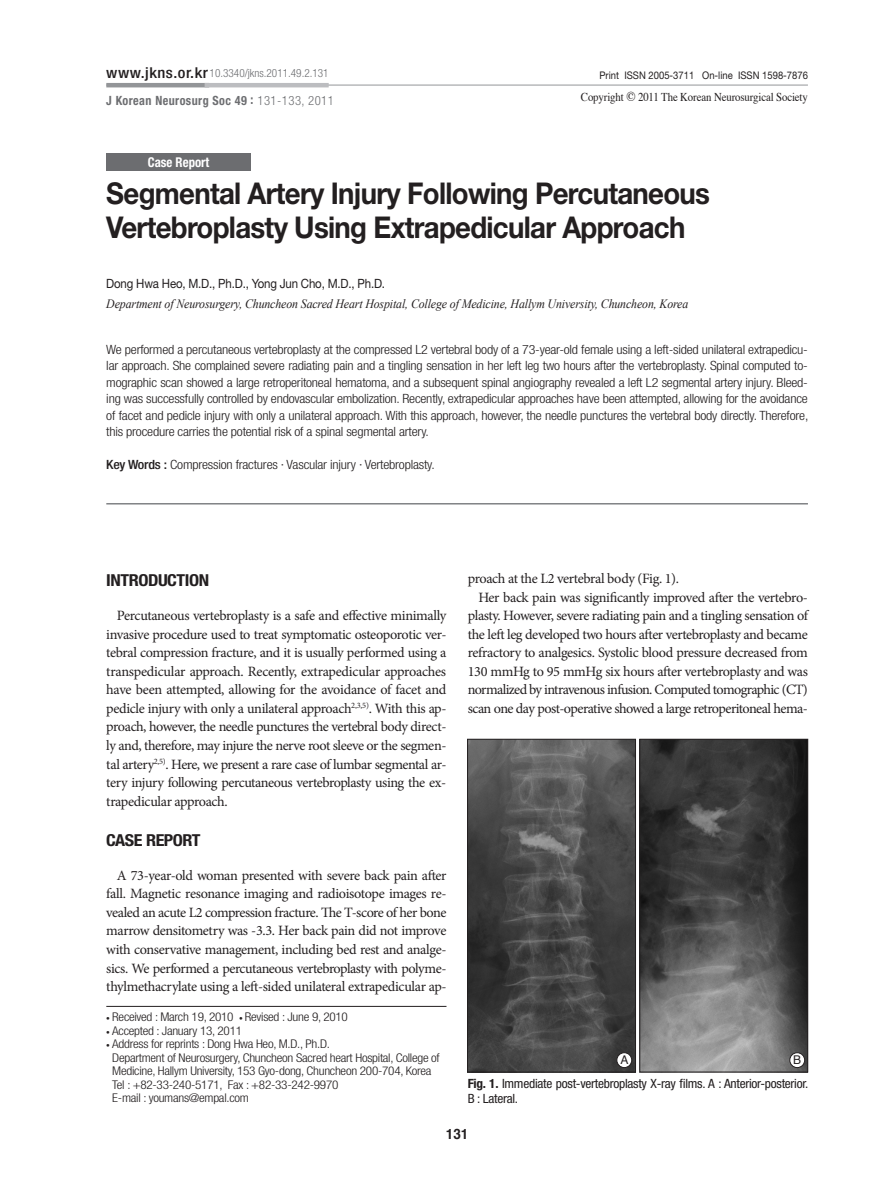
<style>
.page{position:relative;width:893px;height:1191px;background:#fff}
.page>*{position:absolute;margin:0;border:0;box-sizing:border-box;transform-origin:0 0}
.제목_JKNS{font:700 30px/34.5px "Helvetica Neue LT Std";letter-spacing:-.025em;color:#231f20;scale:.92 1}
.중제_JKNS{font:700 condensed 16.5px "Helvetica Neue LT Std";letter-spacing:-.025em;color:#231f20;scale:1.1 1}
.t1{font:500 condensed 15px "Helvetica Neue LT Std";letter-spacing:.03em;color:#231f20;scale:1.1 1}
.본문_JKNS{font:14.25px/18.6px "Minion Pro";letter-spacing:-.03em;color:#231f20;text-align:justify}
.t2{font:700 14.25px "Helvetica";color:#231f20;scale:.95 1}
.t3{font:700 condensed 13.5px "Helvetica Neue LT Std";color:#fff;scale:.95 1}
.발문_JKNS{font:300 condensed 12.75px/16.5px "Helvetica Neue LT Std";letter-spacing:-.015em;color:#231f20;text-align:justify;scale:1.1 1}
.저자소속_JKNS{font:italic 12.75px "Times New Roman";letter-spacing:-.01em;color:#231f20;scale:.93 1}
.사진설명_JKNS{font:condensed 12.75px/15px "Helvetica Neue LT Std";letter-spacing:-.02em;color:#231f20;scale:1.05 1}
.저자명_JKNS{font:12.75px "Helvetica Neue LT Std";letter-spacing:-.015em;color:#231f20;scale:.9 1}
.t4{font:700 condensed 12.75px "Helvetica Neue LT Std";letter-spacing:.035em;color:#6d6e71;scale:.95 1}
.저자주소_JKNS{font:300 condensed 12px "Helvetica Neue LT Std";letter-spacing:-.02em;color:#231f20;scale:1.1 1}
.t5{font:12px "Times";letter-spacing:-.01em;color:#231f20;scale:.9 1}
.t6{font:12px "Helvetica";color:#231f20}
.t7{font:300 condensed 11.25px "Helvetica Neue LT Std";color:#6d6e71}
.t8{font:10.5px "Helvetica Neue LT Std";color:#231f20;scale:.9 1}
.s1{font-weight:300}
.s2{font-size:13.5px}
.s3{font-weight:500}
.s4{font-size:7.5px}
.s5{font-weight:700}
</style>
<div class="page">
<hr style="left:106px;top:85px;width:702px;height:1px;background:#939598">
<hr style="left:106px;top:83px;width:103px;height:4px;background:#939598">
<hr style="left:205px;top:83px;width:124px;height:4px;background:#bcbdc0">
<hr style="left:106px;top:503px;width:702px;height:1px;background:#808285">
<div style="left:106px;top:153px;width:145px;height:17px;background:#6c6d70"></div>
<hr style="left:106px;top:1006px;width:340px;height:1px;background:#231f20">
<img style="left:469px;top:741px;width:165px;height:329px">
<div style="left:467px;top:739px;width:169px;height:333px;border:1px solid #231f20"></div>
<img style="left:642px;top:741px;width:164px;height:329px">
<div style="left:640px;top:739px;width:168px;height:333px;border:1px solid #231f20"></div>
<div style="left:617px;top:1052px;width:15px;height:15px;background:#fff;border-radius:50%"></div>
<div style="left:617px;top:1052px;width:15px;height:15px;border:1px solid #231f20;border-radius:50%"></div>
<div style="left:790px;top:1052px;width:15px;height:15px;background:#fff;border-radius:50%"></div>
<div style="left:790px;top:1052px;width:15px;height:15px;border:1px solid #231f20;border-radius:50%"></div>
<p class="t1" style="left:106px;top:64px;width:94px">www.jkns.or.kr</p>
<p class="t7" style="left:210px;top:67px;width:121px">10.3340/jkns.2011.49.2.131</p>
<p class="t8" style="left:599px;top:69px;width:233px">Print ISSN 2005-3711 On-line ISSN 1598-7876</p>
<p class="t4" style="left:106px;top:92px;width:241px">J Korean Neurosurg Soc 49 : <span class="s1">131-133, 2011</span></p>
<p class="t5" style="left:581px;top:85px;width:254px">Copyright <span class="s2">©</span> 2011 The Korean Neurosurgical Society</p>
<p class="t3" style="left:148px;top:154px;width:66px">Case Report</p>
<p class="제목_JKNS" style="left:106px;top:175px;width:658px">Segmental Artery Injury Following Percutaneous<br>Vertebroplasty Using Extrapedicular Approach</p>
<p class="저자명_JKNS" style="left:106px;top:276px;width:311px">Dong Hwa Heo, M.D., Ph.D., Yong Jun Cho, M.D., Ph.D.</p>
<p class="저자소속_JKNS" style="left:106px;top:294px;width:627px">Department of Neurosurgery, Chuncheon Sacred Heart Hospital, College of Medicine, Hallym University, Chuncheon, Korea</p>
<p class="발문_JKNS" style="left:106px;top:341px;width:640px">We performed a percutaneous vertebroplasty at the compressed L2 vertebral body of a 73-year-old female using a left-sided unilateral extrapedicu&shy;lar approach. She complained severe radiating pain and a tingling sensation in her left leg two hours after the vertebroplasty. Spinal computed to&shy;mographic scan showed a large retroperitoneal hematoma, and a subsequent spinal angiography revealed a left L2 segmental artery injury. Bleed&shy;ing was successfully controlled by endovascular embolization. Recently, extrapedicular approaches have been attempted, allowing for the avoidance of facet and pedicle injury with only a unilateral approach. With this approach, however, the needle punctures the vertebral body directly. Therefore, this procedure carries the potential risk of a spinal segmental artery.</p>
<p class="발문_JKNS" style="left:106px;top:456px;width:300px"><span class="s3">Key Words :</span> Compression fractures ∙ Vascular injury ∙ Vertebroplasty.</p>
<p class="중제_JKNS" style="left:106px;top:570px;width:95px">INTRODUCTION</p>
<p class="본문_JKNS" style="left:106px;top:606px;width:342px;text-indent:11px">Percutaneous vertebroplasty is a safe and effective minimally invasive procedure used to treat symptomatic osteoporotic ver&shy;tebral compression fracture, and it is usually performed using a transpedicular approach. Recently, extrapedicular approaches have been attempted, allowing for the avoidance of facet and pedicle injury with only a unilateral approach<sup>2,3,5)</sup>. With this ap&shy;proach, however, the needle punctures the vertebral body direct&shy;ly and, therefore, may injure the nerve root sleeve or the segmen&shy;tal artery<sup>2,5)</sup>. Here, we present a rare case of lumbar segmental ar&shy;tery injury following percutaneous vertebroplasty using the ex&shy;trapedicular approach.</p>
<p class="중제_JKNS" style="left:106px;top:830px;width:87px">CASE REPORT</p>
<p class="본문_JKNS" style="left:106px;top:866px;width:342px;text-indent:11px">A 73-year-old woman presented with severe back pain after fall. Magnetic resonance imaging and radioisotope images re&shy;vealed an acute L2 compression fracture. The T-score of her bone marrow densitometry was -3.3. Her back pain did not improve with conservative management, including bed rest and analge&shy;sics. We performed a percutaneous vertebroplasty with polyme&shy;thylmethacrylate using a left-sided unilateral extrapedicular ap-</p>
<p class="저자주소_JKNS" style="left:106px;top:1010px;width:221px"><span class="s4">•</span> Received : March 19, 2010 <span class="s4">•</span> Revised : June 9, 2010</p>
<p class="저자주소_JKNS" style="left:106px;top:1023px;width:125px"><span class="s4">•</span> Accepted : January 13, 2011</p>
<p class="저자주소_JKNS" style="left:106px;top:1037px;width:205px"><span class="s4">•</span> Address for reprints : Dong Hwa Heo, M.D., Ph.D.</p>
<p class="저자주소_JKNS" style="left:112px;top:1050px;width:299px">Department of Neurosurgery, Chuncheon Sacred heart Hospital, College of</p>
<p class="저자주소_JKNS" style="left:112px;top:1064px;width:292px">Medicine, Hallym University, 153 Gyo-dong, Chuncheon 200-704, Korea</p>
<p class="저자주소_JKNS" style="left:112px;top:1077px;width:207px">Tel : +82-33-240-5171, Fax : +82-33-242-9970</p>
<p class="저자주소_JKNS" style="left:112px;top:1091px;width:126px">E-mail : youmans@empal.com</p>
<p class="본문_JKNS" style="left:468px;top:569px;width:213px">proach at the L2 vertebral body (Fig. 1).</p>
<p class="본문_JKNS" style="left:468px;top:588px;width:342px;text-indent:11px">Her back pain was significantly improved after the vertebro&shy;plasty. However, severe radiating pain and a tingling sensation of the left leg developed two hours after vertebroplasty and became refractory to analgesics. Systolic blood pressure decreased from 130 mmHg to 95 mmHg six hours after vertebroplasty and was normalized by intravenous infusion. Computed tomographic (CT) scan one day post-operative showed a large retroperitoneal hema-</p>
<p class="t6" style="left:621px;top:1051px;width:10px">A</p>
<p class="t6" style="left:793px;top:1051px;width:10px">B</p>
<p class="사진설명_JKNS" style="left:468px;top:1076px;width:326px"><span class="s5">Fig. 1.</span> Immediate post-vertebroplasty X-ray films. A : Anterior-posterior.<br>B : Lateral.</p>
<p class="t2" style="left:446px;top:1123px;width:25px">131</p>
</div>
